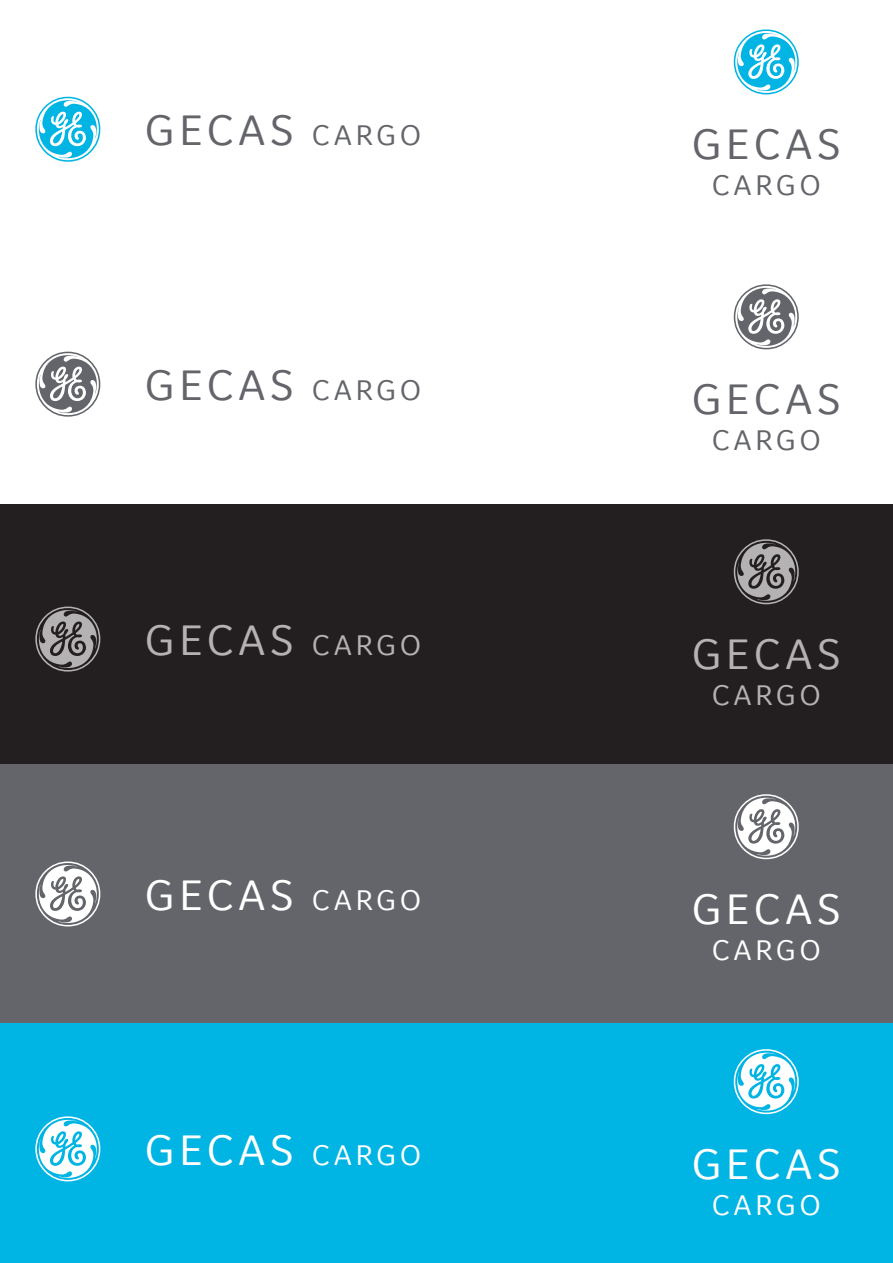
<style>
.page{position:relative;width:893px;height:1263px;background:#fff}
.page>*{position:absolute;margin:0;border:0;box-sizing:border-box;transform-origin:0 0}
.t1{font:90px "GE Logo Font";color:#fff}
.t2{font:90px "GE Logo Font";color:#00b4e3}
.t3{font:90px "GE Logo Font";color:#63656a}
.t4{font:90px "GE Logo Font";color:#b4b2b2}
.t5{font:45px "GE Inspira Sans";letter-spacing:.1em;color:#63656a}
.t6{font:45px "GE Inspira Sans";letter-spacing:.1em;color:#fff}
.t7{font:45px "GE Inspira Sans";letter-spacing:.1em;color:#b4b2b2}
.t8{font:30px "GE Inspira Sans";letter-spacing:.125em;color:#63656a}
.t9{font:30px "GE Inspira Sans";letter-spacing:.125em;color:#fff}
.t10{font:30px "GE Inspira Sans";letter-spacing:.125em;color:#b4b2b2}
.s1{font-family:"GE Logo Font";font-size:90px;color:#00b4e3}
.s2{font-size:30px}
.s3{font-family:"GE Logo Font";font-size:90px}
</style>
<div class="page">
<div style="left:0;top:764px;width:893px;height:259px;background:#63656a"></div>
<div style="left:0;top:505px;width:893px;height:259px;background:#231f20"></div>
<div style="left:0;top:1023px;width:893px;height:240px;background:#00b4e3"></div>
<p class="t5" style="left:35px;top:102px;width:387px"><span class="s1">g</span> GECAS <span class="s2">CARGO</span></p>
<p class="t5" style="left:35px;top:357px;width:387px"><span class="s3">g</span> GECAS <span class="s2">CARGO</span></p>
<p class="t7" style="left:35px;top:612px;width:387px"><span class="s3">g</span> GECAS <span class="s2">CARGO</span></p>
<p class="t6" style="left:35px;top:867px;width:387px"><span class="s3">g</span> GECAS <span class="s2">CARGO</span></p>
<p class="t6" style="left:35px;top:1122px;width:387px"><span class="s3">g</span> GECAS <span class="s2">CARGO</span></p>
<h1 class="t2" style="left:734px;top:11px;width:66px">g</h1>
<p class="t5" style="left:692px;top:116px;width:150px">GECAS</p>
<p class="t8" style="left:712px;top:166px;width:110px">CARGO</p>
<h1 class="t3" style="left:734px;top:266px;width:66px">g</h1>
<p class="t5" style="left:692px;top:371px;width:150px">GECAS</p>
<p class="t8" style="left:712px;top:421px;width:110px">CARGO</p>
<h1 class="t4" style="left:734px;top:521px;width:66px">g</h1>
<p class="t7" style="left:692px;top:626px;width:150px">GECAS</p>
<p class="t10" style="left:712px;top:676px;width:110px">CARGO</p>
<h1 class="t1" style="left:734px;top:775px;width:66px">g</h1>
<p class="t6" style="left:692px;top:881px;width:150px">GECAS</p>
<p class="t9" style="left:712px;top:931px;width:110px">CARGO</p>
<h1 class="t1" style="left:734px;top:1030px;width:66px">g</h1>
<p class="t6" style="left:692px;top:1136px;width:150px">GECAS</p>
<p class="t9" style="left:712px;top:1186px;width:110px">CARGO</p>
</div>
